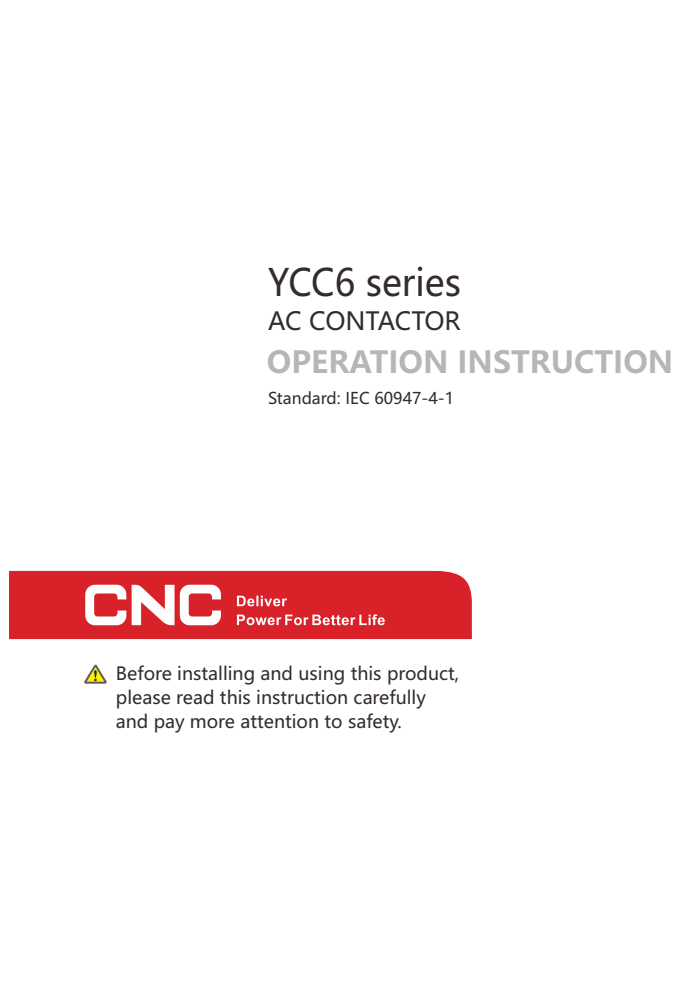
<style>
.page{position:relative;width:681px;height:998px;background:#fff}
.page>*{position:absolute;margin:0;border:0;box-sizing:border-box;transform-origin:0 0}
.t1{font:37.2px "Microsoft Ya Hei";color:#332c2b;scale:.94 1}
.t2{font:700 30px "Microsoft Ya Hei";color:#b6b6b7}
.t3{font:24.8px "Microsoft Ya Hei";letter-spacing:-.015em;color:#332c2b}
.t4{font:18px/23.6px "Microsoft Ya Hei";color:#332c2b}
.t5{font:16px "Microsoft Ya Hei";color:#332c2b}
</style>
<div class="page">
<div style="left:9px;top:571px;width:462px;height:68px;background:#d82128"></div>
<svg style="left:84px;top:664px;width:23px;height:20px"></svg>
<svg style="left:85px;top:585px;width:136px;height:40px"></svg>
<svg style="left:237px;top:596px;width:147px;height:29px"></svg>
<h1 class="t1" style="left:268px;top:265px;width:206px">YCC6 series</h1>
<h3 class="t3" style="left:268px;top:310px;width:194px">AC CONTACTOR</h3>
<h2 class="t2" style="left:267px;top:348px;width:408px">OPERATION INSTRUCTION</h2>
<p class="t5" style="left:268px;top:391px;width:187px">Standard: IEC 60947-4-1</p>
<p class="t4" style="left:116px;top:663px;width:345px">Before installing and using this product, please read this instruction carefully and pay more attention to safety.</p>
</div>
